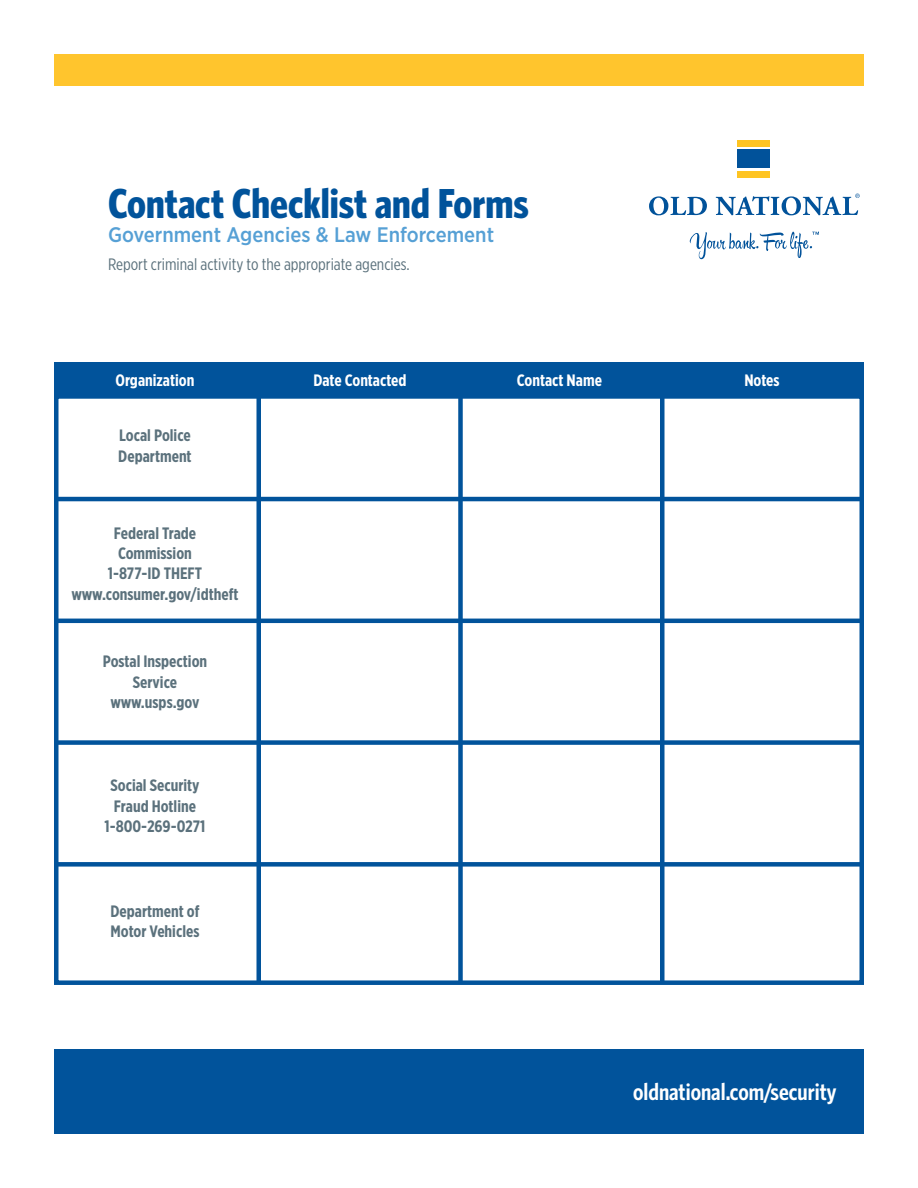
<style>
.page{position:relative;width:918px;height:1188px;background:#fff}
.page>*{position:absolute;margin:0;border:0;box-sizing:border-box;transform-origin:0 0}
.t1{font:700 42px "Whitney Condensed";color:#01539b}
.glance-item{font:600 24px "Whitney Condensed";color:#fff}
.t2{font:500 21px "Gotham Narrow";color:#56a0d5}
.Body{font:700 16.5px "Gotham X Narrow";color:#5b717c}
.Body-2{font:16.5px "Gotham X Narrow";color:#5b717c}
.Body-3{font:700 16.5px "Gotham X Narrow";color:#fff}
</style>
<div class="page">
<div style="left:54px;top:1050px;width:810px;height:84px;background:#01539b"></div>
<svg style="left:690px;top:232px;width:129px;height:27px"></svg>
<svg style="left:649px;top:196px;width:58px;height:19px"></svg>
<div style="left:737px;top:171px;width:33px;height:6px;background:#fec422"></div>
<div style="left:737px;top:150px;width:33px;height:18px;background:#01529a"></div>
<div style="left:737px;top:140px;width:33px;height:6px;background:#fec422"></div>
<svg style="left:716px;top:194px;width:144px;height:21px"></svg>
<div style="left:54px;top:54px;width:810px;height:32px;background:#ffc52d"></div>
<div style="left:55px;top:362px;width:809px;height:37px;background:#01539b"></div>
<div style="left:54px;top:394px;width:810px;height:591px;background:#fff;border:4px solid #01539b"></div>
<div style="left:256px;top:379px;width:5px;height:604px;background:#01539b"></div>
<div style="left:458px;top:379px;width:5px;height:604px;background:#01539b"></div>
<hr style="left:660px;top:379px;width:4px;height:604px;background:#01539b">
<hr style="left:55px;top:497px;width:809px;height:4px;background:#01539b">
<hr style="left:55px;top:619px;width:809px;height:4px;background:#01539b">
<div style="left:55px;top:740px;width:809px;height:5px;background:#01539b"></div>
<div style="left:55px;top:862px;width:809px;height:5px;background:#01539b"></div>
<h1 class="t1" style="left:108px;top:177px;width:422px">Contact Checklist and Forms</h1>
<h3 class="t2" style="left:108px;top:222px;width:388px">Government Agencies &amp; Law Enforcement</h3>
<p class="Body-2" style="left:108px;top:255px;width:303px">Report criminal activity to the appropriate agencies.</p>
<p class="Body-3" style="left:116px;top:370px;width:80px">Organization</p>
<p class="Body-3" style="left:313px;top:370px;width:95px">Date Contacted</p>
<p class="Body-3" style="left:517px;top:370px;width:87px">Contact Name</p>
<p class="Body-3" style="left:744px;top:370px;width:37px">Notes</p>
<p class="Body" style="left:119px;top:425px;width:73px">Local Police</p>
<p class="Body" style="left:118px;top:446px;width:75px">Department</p>
<p class="Body" style="left:114px;top:523px;width:84px">Federal Trade</p>
<p class="Body" style="left:118px;top:543px;width:75px">Commission</p>
<p class="Body" style="left:108px;top:563px;width:96px">1-877-ID THEFT</p>
<p class="Body" style="left:72px;top:584px;width:168px">www.consumer.gov/idtheft</p>
<p class="Body" style="left:103px;top:651px;width:106px">Postal Inspection</p>
<p class="Body" style="left:133px;top:672px;width:46px">Service</p>
<p class="Body" style="left:110px;top:692px;width:90px">www.usps.gov</p>
<p class="Body" style="left:110px;top:775px;width:91px">Social Security</p>
<p class="Body" style="left:114px;top:796px;width:84px">Fraud Hotline</p>
<p class="Body" style="left:104px;top:816px;width:102px">1-800-269-0271</p>
<p class="Body" style="left:111px;top:901px;width:90px">Department of</p>
<p class="Body" style="left:110px;top:921px;width:91px">Motor Vehicles</p>
<p class="glance-item" style="left:633px;top:1077px;width:205px">oldnational.com/security</p>
</div>
